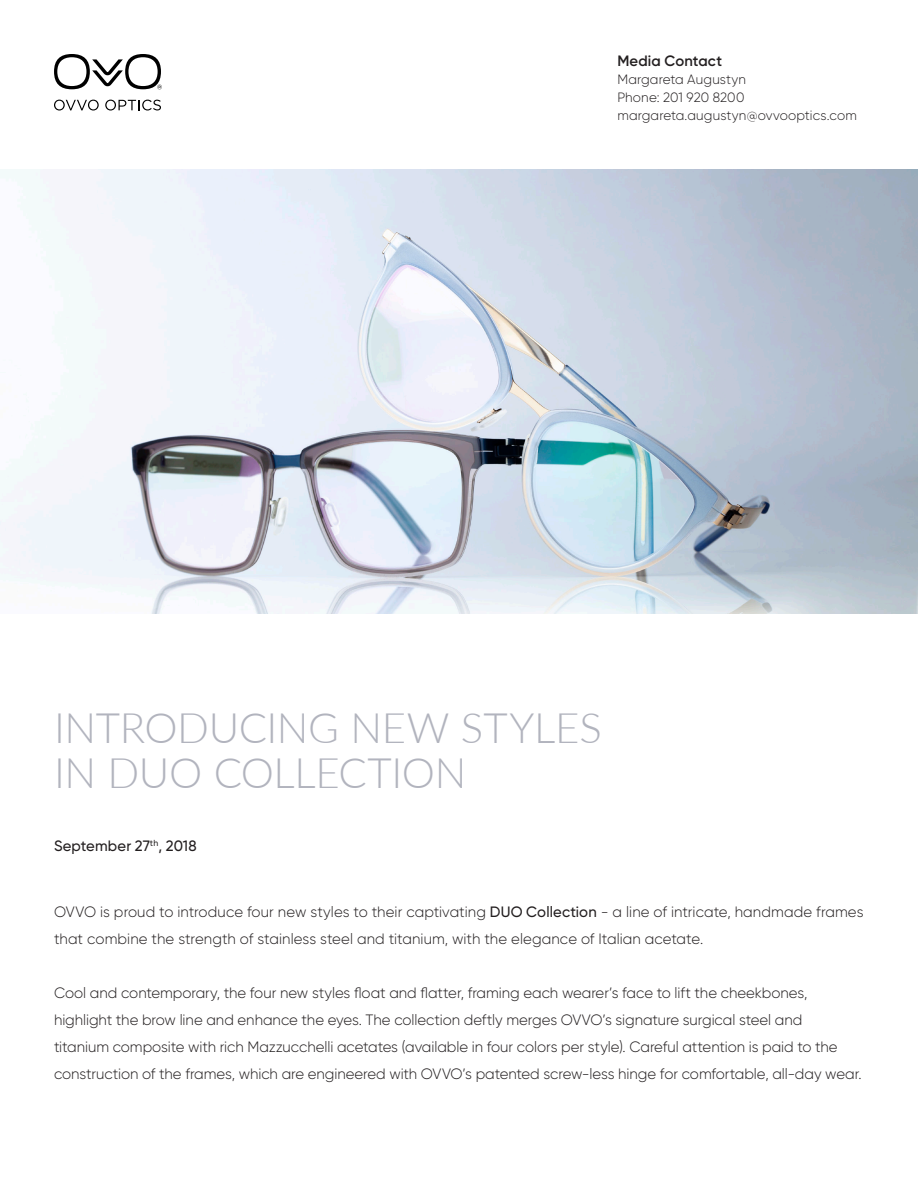
<style>
.page{position:relative;width:918px;height:1188px;background:#fff}
.page>*{position:absolute;margin:0;border:0;box-sizing:border-box;transform-origin:0 0}
.opis{font:300 42px "Lato";letter-spacing:-.01em;color:#b2b4be}
.opis-2{font:300 15px/27px "Gilroy";letter-spacing:-.005em;color:#231f20}
.opis-3{font:500 15px "Gilroy";letter-spacing:.01em;color:#231f20}
.opis-4{font:600 15px "Gilroy";letter-spacing:.01em;color:#231f20}
.opis-5{font:300 13.5px "Gilroy";letter-spacing:.01em;color:#231f20}
.s1{font-weight:500}
</style>
<div class="page">
<svg style="left:54px;top:54px;width:108px;height:35px"></svg>
<svg style="left:105px;top:100px;width:56px;height:11px"></svg>
<svg style="left:54px;top:100px;width:45px;height:11px"></svg>
<img style="left:0;top:169px;width:918px;height:445px">
<p class="opis-4" style="left:617px;top:51px;width:106px">Media Contact</p>
<p class="opis-5" style="left:617px;top:71px;width:130px">Margareta Augustyn</p>
<p class="opis-5" style="left:617px;top:89px;width:129px">Phone: 201 920 8200</p>
<p class="opis-5" style="left:617px;top:107px;width:241px">margareta.augustyn@ovvooptics.com</p>
<p class="opis" style="left:54px;top:699px;width:549px">INTRODUCING NEW STYLES</p>
<p class="opis" style="left:54px;top:744px;width:414px">IN DUO COLLECTION</p>
<p class="opis-3" style="left:54px;top:836px;width:144px">September 27<sup>th</sup>, 2018</p>
<p class="opis-2" style="left:54px;top:898px;width:811px">OVVO is proud to introduce four new styles to their captivating <span class="s1">DUO Collection</span> - a line of intricate, handmade frames that combine the strength of stainless steel and titanium, with the elegance of Italian acetate.</p>
<p class="opis-2" style="left:54px;top:979px;width:809px">Cool and contemporary, the four new styles float and flatter, framing each wearer’s face to lift the cheekbones, highlight the brow line and enhance the eyes. The collection deftly merges OVVO’s signature surgical steel and<br>titanium composite with rich Mazzucchelli acetates (available in four colors per style). Careful attention is paid to the construction of the frames, which are engineered with OVVO’s patented screw-less hinge for comfortable, all-day wear.</p>
</div>
